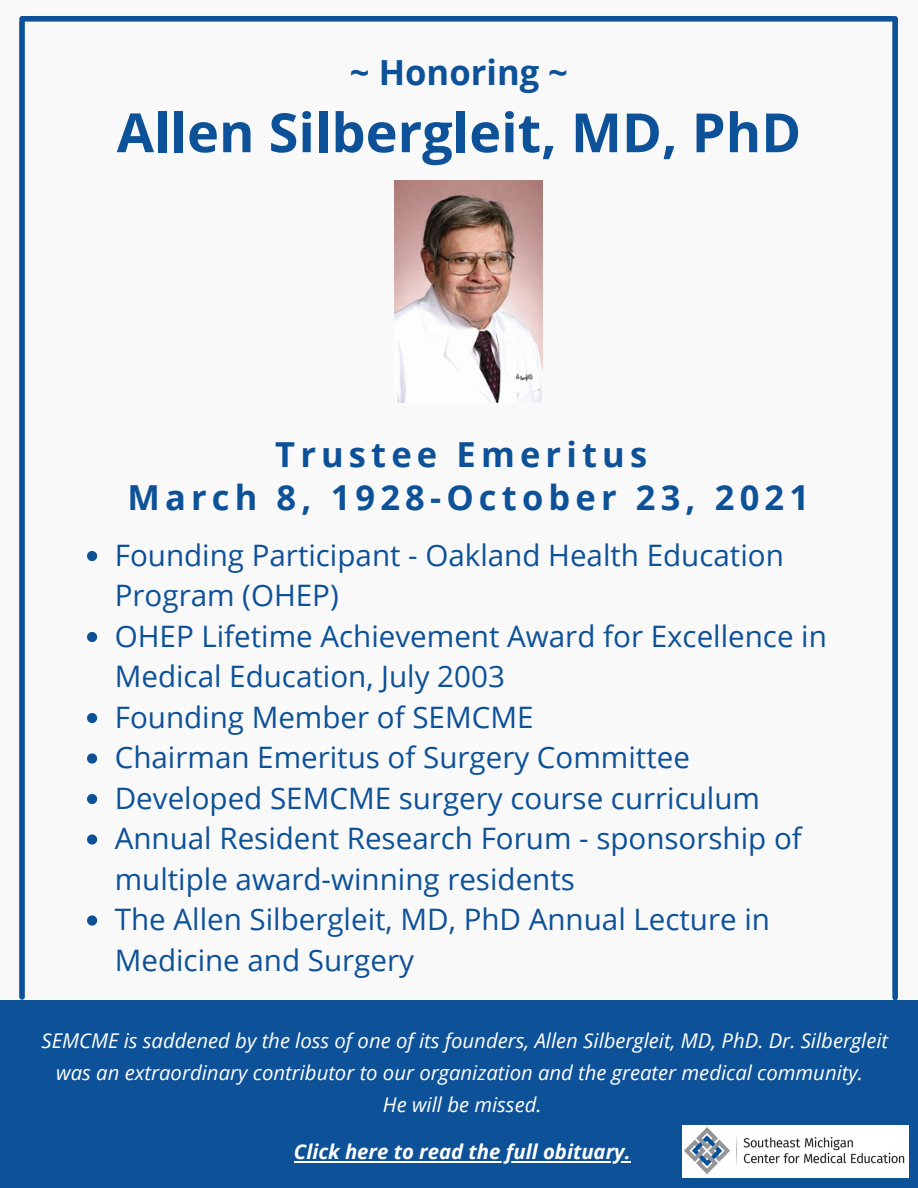
<style>
.page{position:relative;width:918px;height:1188px;background:#f9f9fa}
.page>*{position:absolute;margin:0;border:0;box-sizing:border-box;transform-origin:0 0}
.t1{font:700 54.15px "Open Sans";color:#0d5198}
.t2{font:700 34.65px "Open Sans";color:#0d5198}
.t3{font:700 34.5px "Open Sans";letter-spacing:.15em;color:#0d5198}
.t4{font:29.55px/40.5px "Open Sans";color:#0d5198}
.t5{font:italic 20.4px/32px "Open Sans";color:#fff;text-align:center}
.t6{font:italic 700 20.4px "Open Sans";color:#fff}
</style>
<div class="page">
<div style="left:0;top:1000px;width:918px;height:188px;background:#0d5198"></div>
<hr style="left:294px;top:1161px;width:337px;height:2px;background:#fff">
<img style="left:394px;top:180px;width:149px;height:223px">
<img style="left:682px;top:1126px;width:227px;height:51px">
<svg style="left:87px;top:551px;width:10px;height:10px"></svg>
<svg style="left:87px;top:632px;width:10px;height:10px"></svg>
<svg style="left:87px;top:713px;width:10px;height:10px"></svg>
<svg style="left:87px;top:753px;width:10px;height:11px"></svg>
<svg style="left:87px;top:794px;width:10px;height:10px"></svg>
<svg style="left:87px;top:834px;width:10px;height:11px"></svg>
<svg style="left:87px;top:915px;width:10px;height:11px"></svg>
<div style="left:22px;top:16px;width:871px;height:6px;background:#0d5198"></div>
<div style="left:19px;top:22px;width:6px;height:975px;background:#0d5198"></div>
<div style="left:892px;top:19px;width:6px;height:979px;background:#0d5198"></div>
<p class="t2" style="left:350px;top:48px;width:220px">~ Honoring ~</p>
<p class="t1" style="left:117px;top:94px;width:686px">Allen Silbergleit, MD, PhD</p>
<p class="t3" style="left:275px;top:430px;width:373px">Trustee Emeritus</p>
<p class="t3" style="left:127px;top:473px;width:683px">March 8, 1928-October 23, 2021</p>
<p class="t4" style="left:115px;top:534px;width:671px">Founding Participant - Oakland Health Education<br>Program (OHEP)</p>
<p class="t4" style="left:115px;top:615px;width:714px">OHEP Lifetime Achievement Award for Excellence in<br>Medical Education, July 2003</p>
<p class="t4" style="left:115px;top:696px;width:420px">Founding Member of SEMCME</p>
<p class="t4" style="left:115px;top:736px;width:577px">Chairman Emeritus of Surgery Committee</p>
<p class="t4" style="left:115px;top:777px;width:647px">Developed SEMCME surgery course curriculum</p>
<p class="t4" style="left:115px;top:817px;width:689px">Annual Resident Research Forum - sponsorship of multiple award-winning residents</p>
<p class="t4" style="left:115px;top:898px;width:657px">The Allen Silbergleit, MD, PhD Annual Lecture in<br>Medicine and Surgery</p>
<p class="t5" style="left:42px;top:1024px;width:848px">SEMCME is saddened by the loss of one of its founders, Allen Silbergleit, MD, PhD. Dr. Silbergleit was an extraordinary contributor to our organization and the greater medical community.</p>
<p class="t5" style="left:383px;top:1088px;width:160px">He will be missed.</p>
<p class="t6" style="left:294px;top:1137px;width:338px">Click here to read the full obituary.</p>
</div>
